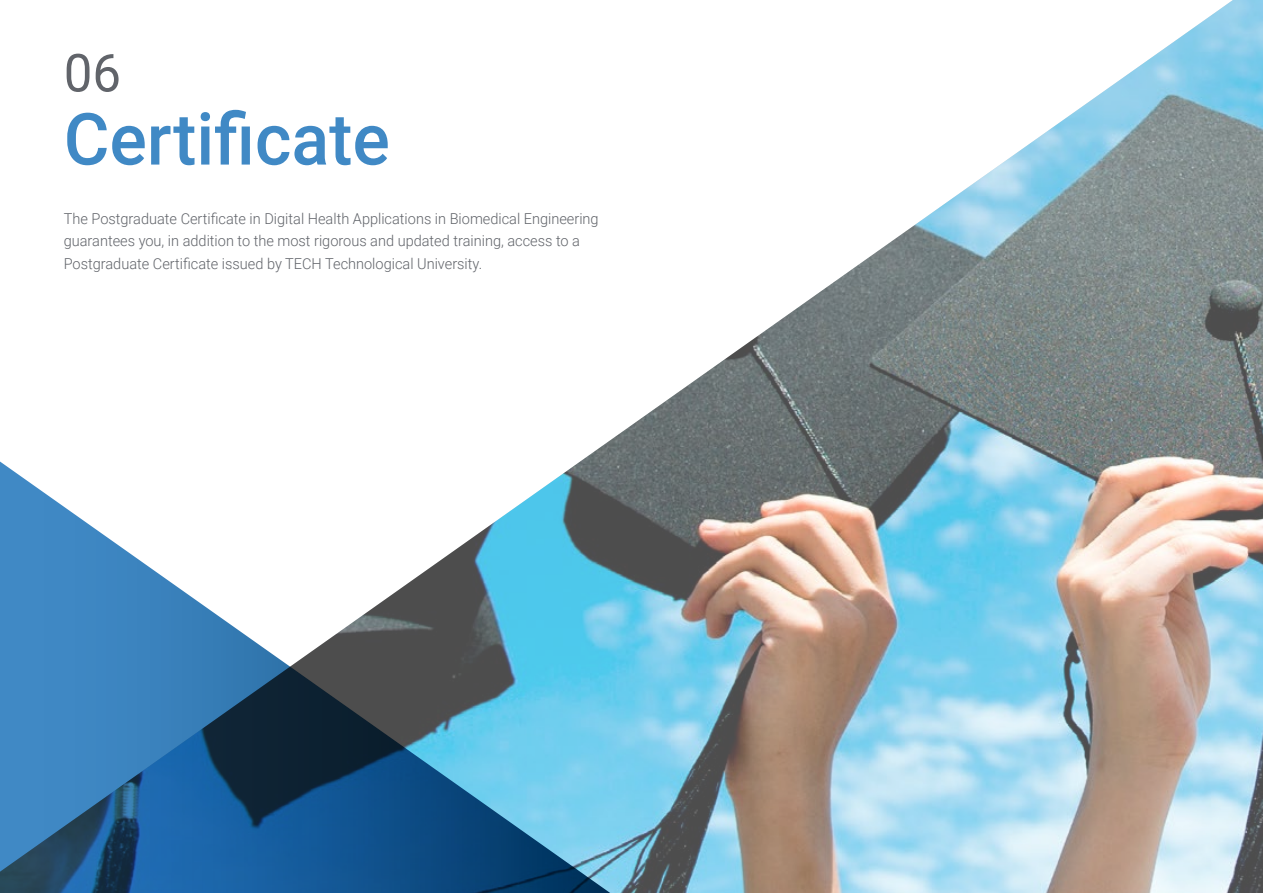
<style>
.page{position:relative;width:1263px;height:893px;background:#fff}
.page>*{position:absolute;margin:0;border:0;box-sizing:border-box;transform-origin:0 0}
.t1{font:500 72px "Roboto";color:#4089c5}
.t2{font:52.5px "Roboto";color:#61646a}
.t3{font:300 15px/22.5px "Roboto";color:#61646a}
</style>
<div class="page">
<img style="left:602px;top:0;width:661px;height:893px">
<svg style="left:0;top:446px;width:640px;height:447px"></svg>
<h2 class="t2" style="left:64px;top:36px;width:59px">06</h2>
<h1 class="t1" style="left:64px;top:89px;width:328px">Certificate</h1>
<p class="t3" style="left:64px;top:207px;width:536px">The Postgraduate Certificate in Digital Health Applications in Biomedical Engineering guarantees you, in addition to the most rigorous and updated training, access to a<br>Postgraduate Certificate issued by TECH Technological University.</p>
</div>
